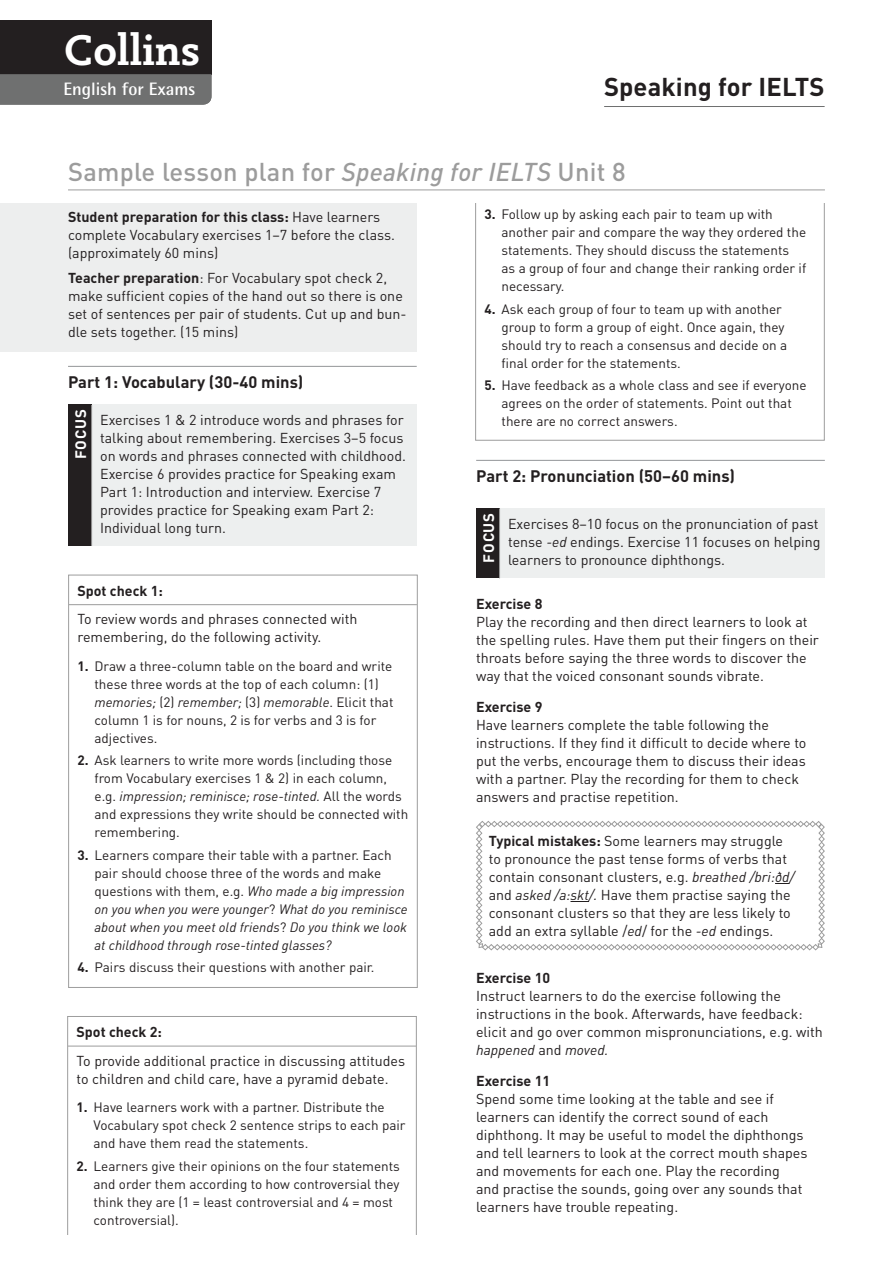
<style>
.page{position:relative;width:893px;height:1261px;background:#fff}
.page>*{position:absolute;margin:0;border:0;box-sizing:border-box;transform-origin:0 0}
.t1{font:700 45px "Nexus Mix";color:#fff}
.t2{font:500 25.5px "DIN";letter-spacing:.01em;color:#9c9c9c}
.t3{font:700 25.5px "DIN";letter-spacing:.005em;color:#231f20}
.t4{font:700 18px "Rotis Semi Sans Std";color:#fff}
.t5{font:700 16.5px "DIN";color:#231f20}
.t6{font:700 15px "DIN";letter-spacing:.08em;color:#fff}
.t7{font:14.25px/18px "DIN";color:#231f20}
.t8{font:700 14.25px "DIN";color:#231f20}
.t9{font:13.5px/18px "DIN";color:#231f20}
.t10{font:italic 13.5px/18px "DIN";color:#231f20}
.s1{font-style:italic}
.s2{font-weight:700}
.s3{font-weight:700;font-style:normal}
.s4{font-style:normal}
</style>
<div class="page">
<hr style="left:604px;top:106px;width:221px;height:1px;background:#6f7070">
<div style="left:0;top:203px;width:417px;height:149px;background:#edeeee"></div>
<hr style="left:68px;top:190px;width:757px;height:1px;background:#9c9c9c">
<div style="left:0;top:20px;width:211px;height:54px;background:#231f20"></div>
<div style="left:0;top:74px;width:211px;height:31px;background:#6f7070"></div>
<hr style="left:68px;top:366px;width:349px;height:1px;background:#939598">
<hr style="left:69px;top:604px;width:348px;height:1px;background:#9c9c9c">
<div style="left:68px;top:575px;width:350px;height:413px;border:1px solid #9d9d9d"></div>
<div style="left:68px;top:405px;width:349px;height:141px;background:#edefef"></div>
<div style="left:68px;top:405px;width:23px;height:141px;background:#231f20"></div>
<hr style="left:91px;top:405px;width:1px;height:141px;background:#9d9d9d">
<hr style="left:68px;top:1046px;width:348px;height:1px;background:#9c9c9c">
<div style="left:67px;top:1016px;width:350px;height:220px;border:1px solid #9d9d9d"></div>
<hr style="left:476px;top:460px;width:349px;height:1px;background:#939598">
<div style="left:476px;top:508px;width:349px;height:70px;background:#edefef"></div>
<div style="left:476px;top:508px;width:23px;height:70px;background:#231f20"></div>
<hr style="left:499px;top:508px;width:1px;height:70px;background:#9d9d9d">
<svg style="left:476px;top:821px;width:349px;height:129px"></svg>
<div style="left:64px;top:1235px;width:356px;height:8px;background:#fff"></div>
<h1 class="t1" style="left:63px;top:22px;width:139px">Collins</h1>
<p class="t4" style="left:64px;top:77px;width:133px">English for Exams</p>
<h2 class="t3" style="left:604px;top:70px;width:222px">Speaking for IELTS</h2>
<h2 class="t2" style="left:68px;top:156px;width:559px">Sample lesson plan for <span class="s1">Speaking for IELTS</span> Unit 8</h2>
<p class="t7" style="left:68px;top:208px;width:328px"><span class="s2">Student preparation for this class:</span> Have learners complete Vocabulary exercises 1–7 before the class. (approximately 60 mins)</p>
<p class="t7" style="left:68px;top:268px;width:340px"><span class="s2">Teacher preparation</span>: For Vocabulary spot check 2, make sufficient copies of the hand out so there is one set of sentences per pair of students. Cut up and bun&shy;dle sets together. (15 mins)</p>
<p class="t5" style="left:68px;top:371px;width:237px">Part 1: Vocabulary (30-40 mins)</p>
<p class="t6" style="left:71px;top:459px;width:52px;rotate:-90deg">FOCUS</p>
<p class="t7" style="left:100px;top:411px;width:307px">Exercises 1 &amp; 2 introduce words and phrases for talking about remembering. Exercises 3–5 focus on words and phrases connected with childhood.<br>Exercise 6 provides practice for Speaking exam Part 1: Introduction and interview. Exercise 7 provides practice for Speaking exam Part 2:<br>Individual long turn.</p>
<p class="t8" style="left:77px;top:581px;width:87px">Spot check 1:</p>
<p class="t7" style="left:77px;top:610px;width:281px">To review words and phrases connected with remembering, do the following activity.</p>
<p class="t9" style="left:95px;top:657px;width:301px;text-indent:-17px"><span class="s2">1.</span> Draw a three-column table on the board and write these three words at the top of each column: (1) <span class="s1">memories;</span> (2) <span class="s1">remember;</span> (3) <span class="s1">memorable</span>. Elicit that column 1 is for nouns, 2 is for verbs and 3 is for adjectives.</p>
<p class="t9" style="left:95px;top:751px;width:315px;text-indent:-17px"><span class="s2">2.</span> Ask learners to write more words (including those from Vocabulary exercises 1 &amp; 2) in each column, e.g. <span class="s1">impression; reminisce; rose-tinted.</span> All the words and expressions they write should be connected with remembering.</p>
<p class="t10" style="left:95px;top:845px;width:315px;text-indent:-17px"><span class="s3">3.</span> <span class="s4">Learners compare their table with a partner. Each pair should choose three of the words and make questions with them, e.g.</span> Who made a big impression on you when you were younger<span class="s4">?</span> What do you reminisce about when you meet old friends<span class="s4">?</span> Do you think we look at childhood through rose-tinted glasses?</p>
<p class="t9" style="left:77px;top:958px;width:299px"><span class="s2">4.</span> Pairs discuss their questions with another pair.</p>
<p class="t8" style="left:77px;top:1023px;width:87px">Spot check 2:</p>
<p class="t7" style="left:77px;top:1051px;width:330px">To provide additional practice in discussing attitudes to children and child care, have a pyramid debate.</p>
<p class="t9" style="left:94px;top:1098px;width:314px;text-indent:-17px"><span class="s2">1.</span> Have learners work with a partner. Distribute the<br>Vocabulary spot check 2 sentence strips to each pair and have them read the statements.</p>
<p class="t9" style="left:94px;top:1156px;width:308px;text-indent:-17px"><span class="s2">2.</span> Learners give their opinions on the four statements and order them according to how controversial they think they are (1 = least controversial and 4 = most controversial).</p>
<p class="t9" style="left:501px;top:205px;width:306px;text-indent:-17px"><span class="s2">3.</span> Follow up by asking each pair to team up with another pair and compare the way they ordered the statements. They should discuss the statements as a group of four and change their ranking order if necessary.</p>
<p class="t9" style="left:501px;top:299px;width:287px;text-indent:-17px"><span class="s2">4.</span> Ask each group of four to team up with another group to form a group of eight. Once again, they should try to reach a consensus and decide on a fi nal order for the statements.</p>
<p class="t9" style="left:501px;top:376px;width:307px;text-indent:-17px"><span class="s2">5.</span> Have feedback as a whole class and see if everyone agrees on the order of statements. Point out that there are no correct answers.</p>
<p class="t5" style="left:476px;top:465px;width:260px">Part 2: Pronunciation (50–60 mins)</p>
<p class="t7" style="left:508px;top:514px;width:314px">Exercises 8–10 focus on the pronunciation of past tense <span class="s1">-ed</span> endings. Exercise 11 focuses on helping</p>
<p class="t6" style="left:479px;top:563px;width:52px;rotate:-90deg">FOCUS</p>
<p class="t7" style="left:508px;top:550px;width:219px">learners to pronounce diphthongs.</p>
<p class="t8" style="left:476px;top:595px;width:68px">Exercise 8</p>
<p class="t7" style="left:476px;top:613px;width:344px">Play the recording and then direct learners to look at the spelling rules. Have them put their fingers on their throats before saying the three words to discover the way that the voiced consonant sounds vibrate.</p>
<p class="t8" style="left:476px;top:697px;width:68px">Exercise 9</p>
<p class="t7" style="left:476px;top:716px;width:332px">Have learners complete the table following the instructions. If they fi nd it difficult to decide where to put the verbs, encourage them to discuss their ideas with a partner. Play the recording for them to check answers and practise repetition.</p>
<p class="t7" style="left:489px;top:831px;width:307px"><span class="s2">Typical mistakes:</span> Some learners may struggle to pronounce the past tense forms of verbs that contain consonant clusters, e.g. <span class="s1">breathed /bri:ðd/ </span>and <span class="s1">asked /a:skt/.</span> Have them practise saying the consonant clusters so that they are less likely to add an extra syllable /<span class="s1">ed</span>/ for the <span class="s1">-ed</span> endings.</p>
<p class="t8" style="left:476px;top:969px;width:76px">Exercise 10</p>
<p class="t7" style="left:476px;top:987px;width:348px">Instruct learners to do the exercise following the instructions in the book. Afterwards, have feedback: elicit and go over common mispronunciations, e.g. with <span class="s1">happened</span> and <span class="s1">moved.</span></p>
<p class="t8" style="left:476px;top:1071px;width:76px">Exercise 11</p>
<p class="t7" style="left:476px;top:1090px;width:333px">Spend some time looking at the table and see if learners can identify the correct sound of each diphthong. It may be useful to model the diphthongs and tell learners to look at the correct mouth shapes and movements for each one. Play the recording<br>and practise the sounds, going over any sounds that learners have trouble repeating.</p>
</div>
